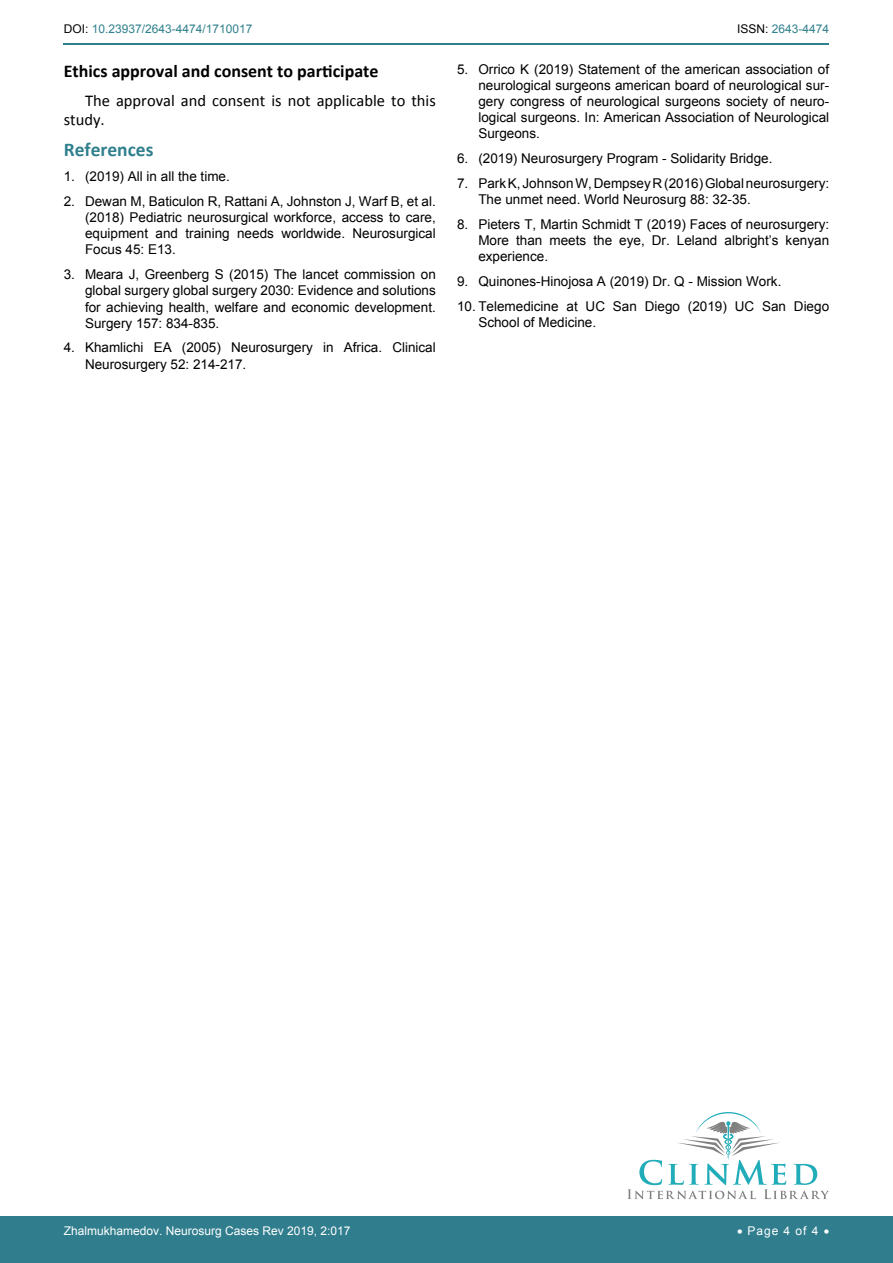
<style>
.page{position:relative;width:893px;height:1263px;background:#fff}
.page>*{position:absolute;margin:0;border:0;box-sizing:border-box;transform-origin:0 0}
.t1{font:700 19.5px "Calibri";color:#30808d}
.t2{font:700 18px "Calibri";color:#000}
.t3{font:16.5px/19.8px "Calibri";color:#000}
.t4{font:13.5px/16.2px "Arial";color:#000;text-align:justify}
.t5{font:12px "Arial";color:#fff}
.t6{font:12px "Arial";color:#30808d}
.s1{color:#000}
</style>
<div class="page">
<hr style="left:64px;top:43px;width:765px;height:2px;background:#30808d">
<div style="left:0;top:1217px;width:893px;height:46px;background:#307d8d"></div>
<svg style="left:627px;top:1112px;width:202px;height:87px"></svg>
<p class="t6" style="left:64px;top:21px;width:190px"><span class="s1">DOI:</span> 10.23937/2643-4474/1710017</p>
<p class="t6" style="left:737px;top:21px;width:94px"><span class="s1">ISSN:</span> 2643-4474</p>
<h2 class="t2" style="left:64px;top:60px;width:316px">Ethics approval and consent to participate</h2>
<p class="t3" style="left:64px;top:90px;width:374px;text-indent:21px">The approval and consent is not applicable to this study.</p>
<h1 class="t1" style="left:64px;top:137px;width:91px">References</h1>
<p class="t4" style="left:64px;top:168px;width:168px">1. (2019) All in all the time.</p>
<p class="t4" style="left:85px;top:193px;width:352px;text-indent:-21px">2. Dewan M, Baticulon R, Rattani A, Johnston J, Warf B, et al. (2018) Pediatric neurosurgical workforce, access to care, equipment and training needs worldwide. Neurosurgical Focus 45: E13.</p>
<p class="t4" style="left:85px;top:266px;width:352px;text-indent:-21px">3. Meara J, Greenberg S (2015) The lancet commission on global surgery global surgery 2030: Evidence and solutions for achieving health, welfare and economic development.<br>Surgery 157: 834-835.</p>
<p class="t4" style="left:85px;top:340px;width:352px;text-indent:-21px">4. Khamlichi EA (2005) Neurosurgery in Africa. Clinical<br>Neurosurgery 52: 214-217.</p>
<p class="t4" style="left:478px;top:61px;width:352px;text-indent:-21px">5. Orrico K (2019) Statement of the american association of neurological surgeons american board of neurological sur&shy;gery congress of neurological surgeons society of neuro&shy;logical surgeons. In: American Association of Neurological Surgeons.</p>
<p class="t4" style="left:457px;top:150px;width:317px">6. (2019) Neurosurgery Program - Solidarity Bridge.</p>
<p class="t4" style="left:478px;top:175px;width:352px;text-indent:-21px">7. Park K, Johnson W, Dempsey R (2016) Global neurosurgery:<br>The unmet need. World Neurosurg 88: 32-35.</p>
<p class="t4" style="left:478px;top:216px;width:352px;text-indent:-21px">8. Pieters T, Martin Schmidt T (2019) Faces of neurosurgery:<br>More than meets the eye, Dr. Leland albright’s kenyan experience.</p>
<p class="t4" style="left:457px;top:273px;width:326px">9. Quinones-Hinojosa A (2019) Dr. Q - Mission Work.</p>
<p class="t4" style="left:478px;top:298px;width:352px;text-indent:-21px">10. Telemedicine at UC San Diego (2019) UC San Diego<br>School of Medicine.</p>
<p class="t5" style="left:64px;top:1223px;width:288px">Zhalmukhamedov. Neurosurg Cases Rev 2019, 2:017</p>
<p class="t5" style="left:737px;top:1223px;width:94px">• Page 4 of 4 •</p>
</div>
